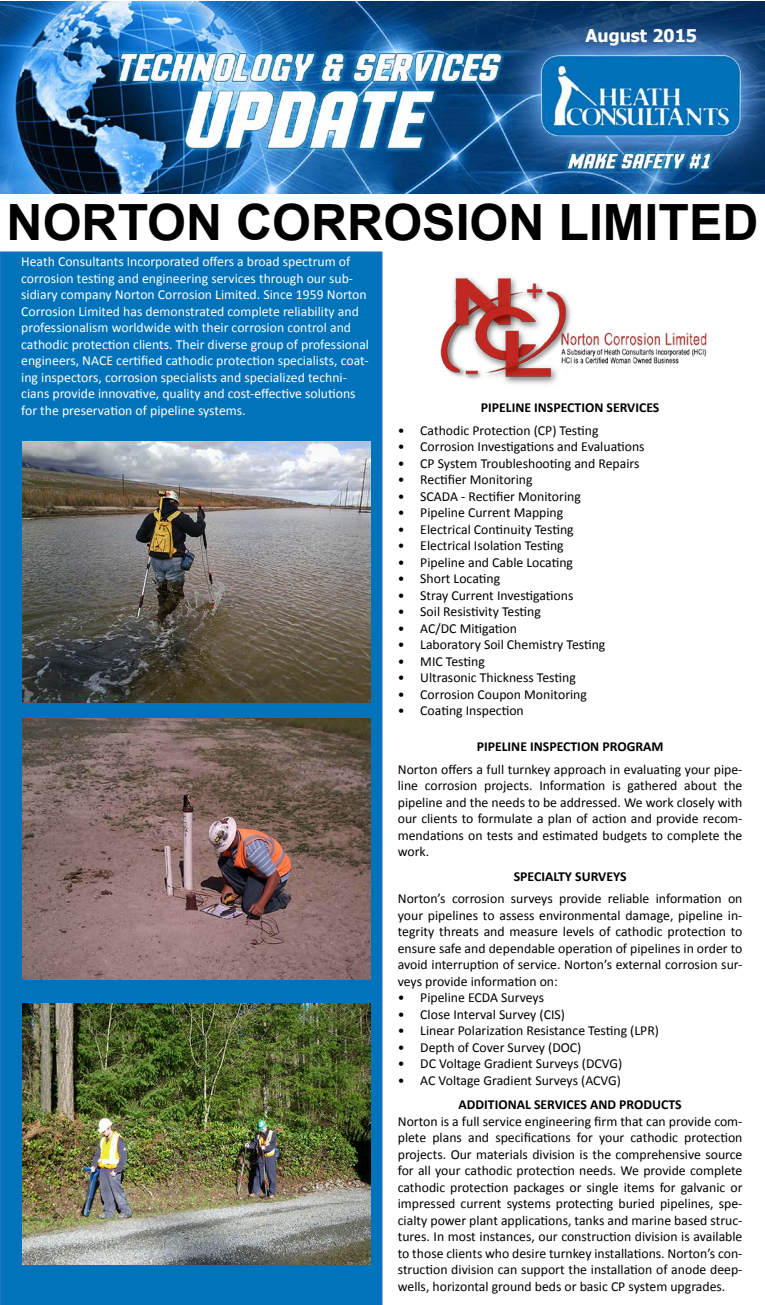
<style>
.page{position:relative;width:765px;height:1305px;background:#fff}
.page>*{position:absolute;margin:0;border:0;box-sizing:border-box;transform-origin:0 0}
.t1{font:700 50px "Arial";color:#000}
.t2{font:700 17.5px "Tahoma";color:#fff}
.t3{font:13.75px/16.5px "Calibri";color:#000;text-align:justify}
.t4{font:13.75px/16.5px "Calibri";color:#fff}
.t5{font:700 13.75px "Calibri";color:#000}
</style>
<div class="page">
<img style="left:0;top:1px;width:765px;height:192px">
<img style="left:440px;top:276px;width:267px;height:108px">
<div style="left:0;top:251px;width:382px;height:1054px;background:#0073bb"></div>
<img style="left:22px;top:441px;width:349px;height:261px">
<img style="left:22px;top:719px;width:349px;height:261px">
<img style="left:22px;top:1003px;width:349px;height:261px">
<p class="t2" style="left:586px;top:23px;width:113px">August 2015</p>
<h1 class="t1" style="left:7px;top:189px;width:753px">NORTON CORROSION LIMITED</h1>
<p class="t4" style="left:21px;top:254px;width:349px">Heath Consultants Incorporated offers a broad spectrum of corrosion testing and engineering services through our sub&shy;sidiary company Norton Corrosion Limited. Since 1959 Norton Corrosion Limited has demonstrated complete reliability and professionalism worldwide with their corrosion control and cathodic protection clients. Their diverse group of professional engineers, NACE certified cathodic protection specialists, coat&shy;ing inspectors, corrosion specialists and specialized techni&shy;cians provide innovative, quality and cost-effective solutions for the preservation of pipeline systems.</p>
<p class="t5" style="left:481px;top:399px;width:180px">PIPELINE INSPECTION SERVICES</p>
<p class="t3" style="left:398px;top:422px;width:202px">• Cathodic Protection (CP) Testing</p>
<p class="t3" style="left:398px;top:439px;width:248px">• Corrosion Investigations and Evaluations</p>
<p class="t3" style="left:398px;top:455px;width:243px">• CP System Troubleshooting and Repairs</p>
<p class="t3" style="left:398px;top:472px;width:136px">• Rectifier Monitoring</p>
<p class="t3" style="left:398px;top:488px;width:185px">• SCADA - Rectifier Monitoring</p>
<p class="t3" style="left:398px;top:505px;width:167px">• Pipeline Current Mapping</p>
<p class="t3" style="left:398px;top:521px;width:177px">• Electrical Continuity Testing</p>
<p class="t3" style="left:398px;top:538px;width:167px">• Electrical Isolation Testing</p>
<p class="t3" style="left:398px;top:554px;width:177px">• Pipeline and Cable Locating</p>
<p class="t3" style="left:398px;top:571px;width:104px">• Short Locating</p>
<p class="t3" style="left:398px;top:587px;width:177px">• Stray Current Investigations</p>
<p class="t3" style="left:398px;top:604px;width:145px">• Soil Resistivity Testing</p>
<p class="t3" style="left:398px;top:620px;width:121px">• AC/DC Mitigation</p>
<p class="t3" style="left:398px;top:637px;width:209px">• Laboratory Soil Chemistry Testing</p>
<p class="t3" style="left:398px;top:653px;width:89px">• MIC Testing</p>
<p class="t3" style="left:398px;top:670px;width:180px">• Ultrasonic Thickness Testing</p>
<p class="t3" style="left:398px;top:686px;width:191px">• Corrosion Coupon Monitoring</p>
<p class="t3" style="left:398px;top:703px;width:128px">• Coating Inspection</p>
<p class="t5" style="left:477px;top:738px;width:188px">PIPELINE INSPECTION PROGRAM</p>
<p class="t3" style="left:398px;top:761px;width:346px">Norton offers a full turnkey approach in evaluating your pipe&shy;line corrosion projects. Information is gathered about the pipeline and the needs to be addressed. We work closely with our clients to formulate a plan of action and provide recom&shy;mendations on tests and estimated budgets to complete the work.</p>
<p class="t5" style="left:514px;top:867px;width:114px">SPECIALTY SURVEYS</p>
<p class="t3" style="left:398px;top:891px;width:346px">Norton’s corrosion surveys provide reliable information on your pipelines to assess environmental damage, pipeline in&shy;tegrity threats and measure levels of cathodic protection to ensure safe and dependable operation of pipelines in order to avoid interruption of service. Norton’s external corrosion sur&shy;veys provide information on:</p>
<p class="t3" style="left:398px;top:990px;width:148px">• Pipeline ECDA Surveys</p>
<p class="t3" style="left:398px;top:1006px;width:169px">• Close Interval Survey (CIS)</p>
<p class="t3" style="left:398px;top:1023px;width:263px">• Linear Polarization Resistance Testing (LPR)</p>
<p class="t3" style="left:398px;top:1039px;width:185px">• Depth of Cover Survey (DOC)</p>
<p class="t3" style="left:398px;top:1056px;width:226px">• DC Voltage Gradient Surveys (DCVG)</p>
<p class="t3" style="left:398px;top:1072px;width:225px">• AC Voltage Gradient Surveys (ACVG)</p>
<p class="t5" style="left:459px;top:1096px;width:225px">ADDITIONAL SERVICES AND PRODUCTS</p>
<p class="t3" style="left:398px;top:1113px;width:346px">Norton is a full service engineering firm that can provide com&shy;plete plans and specifications for your cathodic protection projects. Our materials division is the comprehensive source for all your cathodic protection needs. We provide complete cathodic protection packages or single items for galvanic or impressed current systems protecting buried pipelines, spe&shy;cialty power plant applications, tanks and marine based struc&shy;tures. In most instances, our construction division is available to those clients who desire turnkey installations. Norton’s con&shy;struction division can support the installation of anode deep&shy;wells, horizontal ground beds or basic CP system upgrades.</p>
</div>
